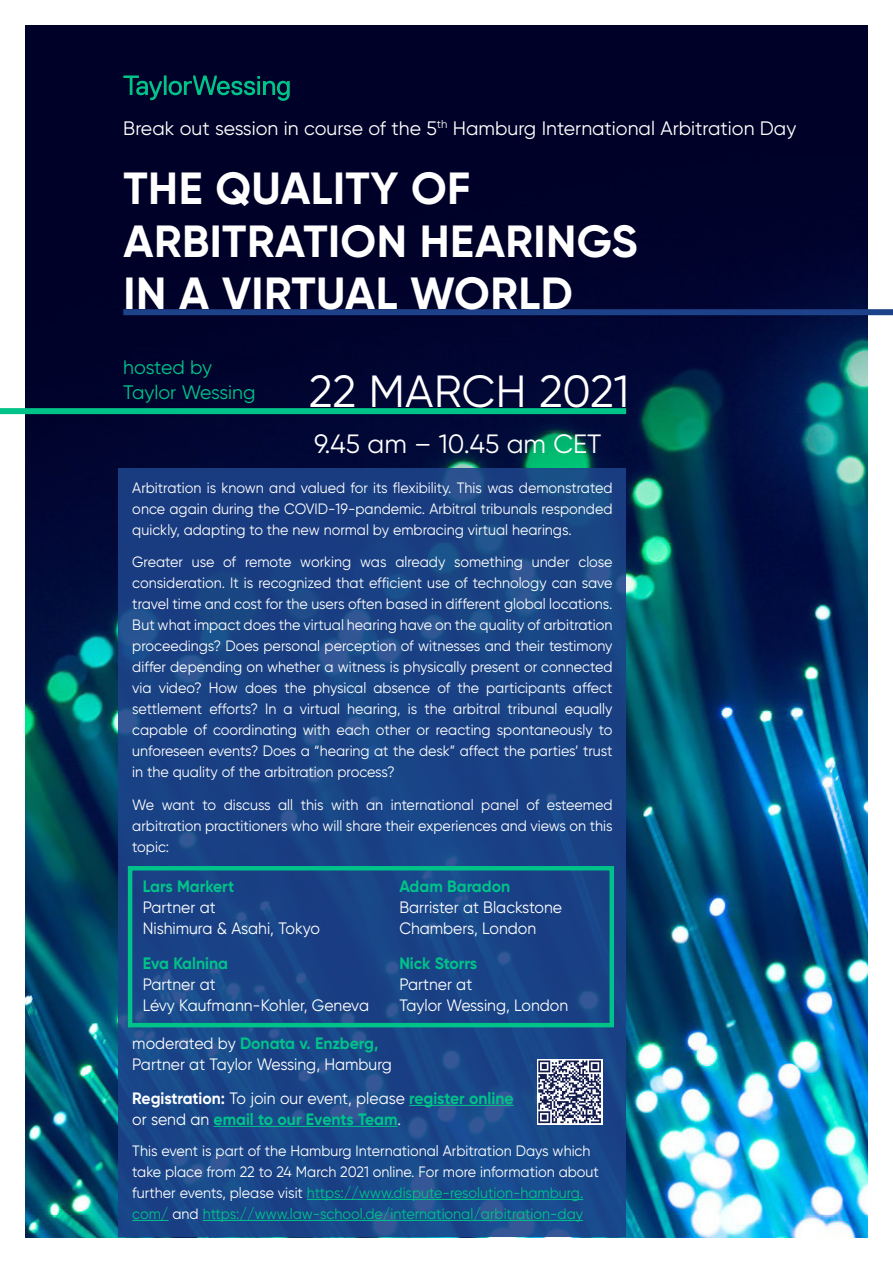
<style>
.page{position:relative;width:893px;height:1263px;background:#fff}
.page>*{position:absolute;margin:0;border:0;box-sizing:border-box;transform-origin:0 0}
.t1{font:700 45px/52.5px "Gilroy";letter-spacing:.01em;color:#fff}
.t2{font:45px "Gilroy";letter-spacing:.005em;color:#fff}
.t3{font:26.55px "Gilroy";color:#fff}
.t4{font:19.5px "Gilroy";color:#fff}
.t5{font:19.5px/25.5px "Gilroy";letter-spacing:-.005em;color:#00c389}
.t6{font:16.5px/21px "Gilroy";color:#fff;scale:.96 1}
.t7{font:700 16.5px/21px "Gilroy";color:#00c389;scale:.96 1}
.t8{font:15px/21px "Gilroy";color:#fff;text-align:justify;scale:.96 1}
.s1{font-weight:700;color:#00c389}
.s2{color:#fff}
.s3{font-weight:400;color:#fff}
.s4{color:#00c389}
</style>
<div class="page">
<img style="left:26px;top:26px;width:841px;height:1211px">
<div style="left:123px;top:309px;width:770px;height:6px;background:#1d428a"></div>
<div style="left:0;top:408px;width:626px;height:6px;background:#00c389"></div>
<div style="left:119px;top:468px;width:507px;height:769px;background:#1d428a"></div>
<hr style="left:409px;top:1105px;width:105px;height:1px;background:#00c389">
<hr style="left:214px;top:1126px;width:183px;height:1px;background:#00c389">
<svg style="left:123px;top:75px;width:167px;height:26px;background:#003843"></svg>
<div style="left:128px;top:866px;width:486px;height:161px;border:4px solid #00c389"></div>
<svg style="left:537px;top:1059px;width:66px;height:66px"></svg>
<svg style="left:538px;top:1060px;width:63px;height:63px;background:#8487a1"></svg>
<hr style="left:307px;top:1199px;width:276px;height:1px;background:#00c389">
<hr style="left:132px;top:1220px;width:37px;height:1px;background:#00c389">
<hr style="left:203px;top:1220px;width:380px;height:1px;background:#00c389">
<p class="t4" style="left:123px;top:116px;width:674px">Break out session in course of the 5<sup>th</sup> Hamburg International Arbitration Day</p>
<p class="t1" style="left:124px;top:162px;width:516px">THE QUALITY OF<br>ARBITRATION HEARINGS<br>IN A VIRTUAL WORLD</p>
<p class="t5" style="left:123px;top:354px;width:134px">hosted by<br>Taylor Wessing</p>
<p class="t2" style="left:309px;top:364px;width:322px">22 MARCH 2021</p>
<p class="t3" style="left:314px;top:427px;width:289px">9.45 am – 10.45 am CET</p>
<p class="t8" style="left:132px;top:477px;width:502px">Arbitration is known and valued for its flexibility. This was demonstrated once again during the COVID-19-pandemic. Arbitral tribunals responded quickly, adapting to the new normal by embracing virtual hearings.</p>
<p class="t8" style="left:132px;top:551px;width:502px">Greater use of remote working was already something under close consideration. It is recognized that efficient use of technology can save travel time and cost for the users often based in different global locations.<br>But what impact does the virtual hearing have on the quality of arbitration proceedings? Does personal perception of witnesses and their testimony differ depending on whether a witness is physically present or connected via video? How does the physical absence of the participants affect settlement efforts? In a virtual hearing, is the arbitral tribunal equally capable of coordinating with each other or reacting spontaneously to unforeseen events? Does a “hearing at the desk” affect the parties’ trust in the quality of the arbitration process?</p>
<p class="t8" style="left:132px;top:794px;width:502px">We want to discuss all this with an international panel of esteemed arbitration practitioners who will share their experiences and views on this topic:</p>
<p class="t6" style="left:143px;top:876px;width:186px"><span class="s1">Lars Markert<br></span>Partner at<br>Nishimura &amp; Asahi, Tokyo</p>
<p class="t6" style="left:399px;top:876px;width:171px"><span class="s1">Adam Baradon<br></span>Barrister at Blackstone<br>Chambers, London</p>
<p class="t6" style="left:143px;top:952px;width:237px"><span class="s1">Eva Kalnina<br></span>Partner at<br>Lévy Kaufmann-Kohler, Geneva</p>
<p class="t6" style="left:399px;top:952px;width:177px"><span class="s1">Nick Storrs<br></span>Partner at<br>Taylor Wessing, London</p>
<p class="t6" style="left:132px;top:1032px;width:272px">moderated by <span class="s1">Donata v. Enzberg,<br></span>Partner at Taylor Wessing, Hamburg</p>
<p class="t7" style="left:132px;top:1087px;width:399px"><span class="s2">Registration:</span> <span class="s3">To join our event, please</span> register online <span class="s3">or send an</span> email to our Events Team<span class="s3">.</span></p>
<p class="t8" style="left:132px;top:1140px;width:488px;text-align:left">This event is part of the Hamburg International Arbitration Days which take place from 22 to 24 March 2021 online. For more information about further events, please visit <span class="s4">https://www.dispute-resolution-hamburg. com/</span> and <span class="s4">https://www.law-school.de/international/arbitration-day</span></p>
</div>
